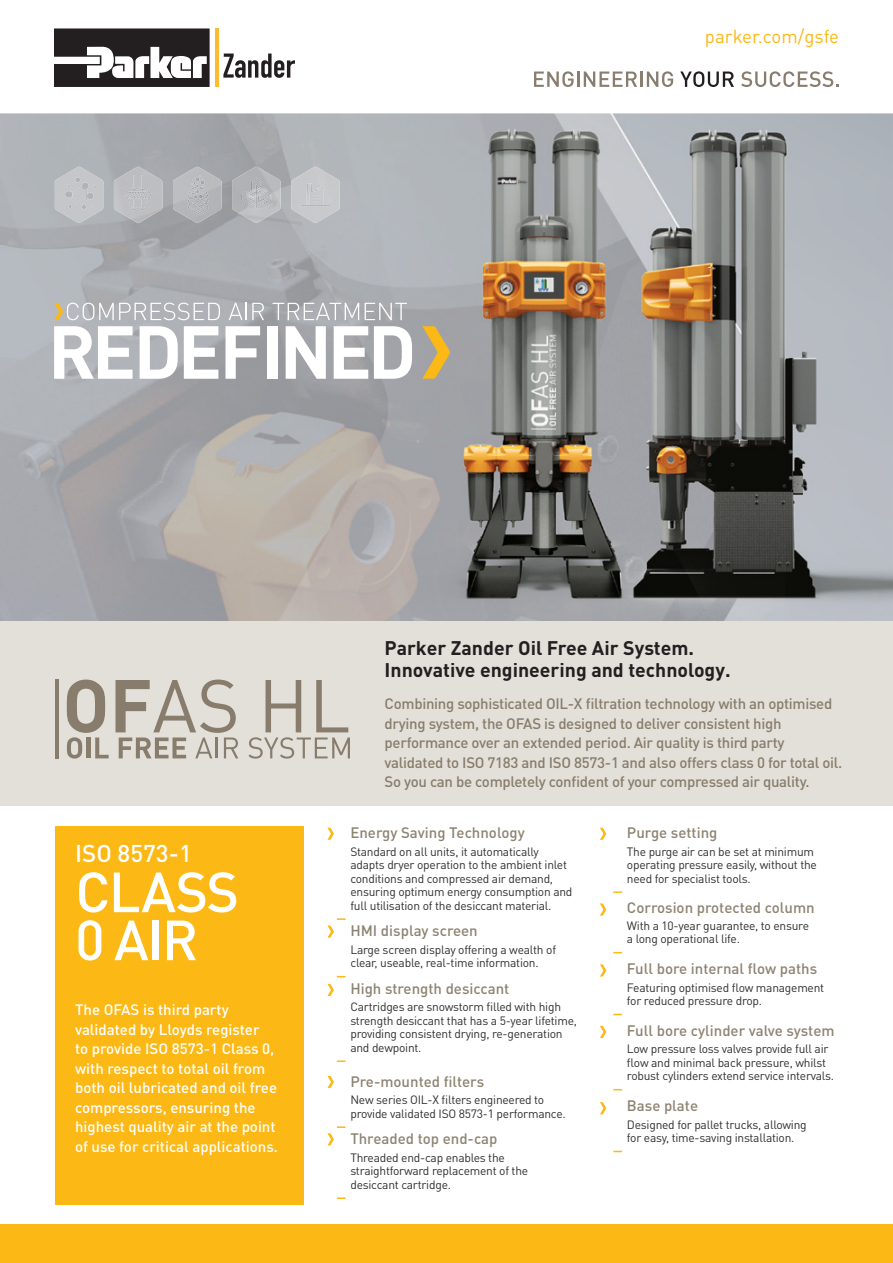
<style>
.page{position:relative;width:893px;height:1263px;background:#fff}
.page>*{position:absolute;margin:0;border:0;box-sizing:border-box;transform-origin:0 0}
.t1{font:500 55.65px/48px "DINOT";letter-spacing:-.03em;color:#fff}
.t2{font:500 24px "DINOT";color:#fff}
.t3{font:700 19.5px/22.5px "DINOT";color:#231f20}
.t4{font:18.6px "DINOT";color:#fcb814}
.t5{font:500 15px/19.5px "DINOT";letter-spacing:-.02em;color:#887d6c}
.t6{font:500 15px/19.5px "DINOT";color:#fff}
.t7{font:500 15px "DINOT";color:#8d8372}
.t8{font:12px/13.5px "DINOT";letter-spacing:-.02em;color:#312f30}
</style>
<div class="page">
<img style="left:0;top:113px;width:893px;height:508px">
<div style="left:0;top:621px;width:893px;height:185px;background:#e3e0da"></div>
<div style="left:0;top:1224px;width:893px;height:39px;background:#fcb814"></div>
<svg style="left:54px;top:28px;width:156px;height:59px"></svg>
<hr style="left:215px;top:29px;width:4px;height:58px;background:#fdbb2e">
<svg style="left:223px;top:54px;width:72px;height:24px"></svg>
<svg style="left:229px;top:303px;width:35px;height:17px"></svg>
<svg style="left:273px;top:303px;width:86px;height:17px"></svg>
<svg style="left:365px;top:303px;width:42px;height:17px"></svg>
<svg style="left:54px;top:326px;width:79px;height:53px"></svg>
<svg style="left:140px;top:326px;width:38px;height:53px"></svg>
<svg style="left:184px;top:326px;width:34px;height:53px"></svg>
<svg style="left:225px;top:326px;width:35px;height:53px"></svg>
<div style="left:268px;top:326px;width:10px;height:53px;background:#fff"></div>
<svg style="left:286px;top:326px;width:40px;height:53px"></svg>
<svg style="left:334px;top:326px;width:34px;height:53px"></svg>
<svg style="left:374px;top:326px;width:39px;height:53px"></svg>
<svg style="left:54px;top:303px;width:166px;height:17px;background:#c0c1c1"></svg>
<svg style="left:422px;top:326px;width:28px;height:53px"></svg>
<img style="left:291px;top:167px;width:49px;height:56px">
<img style="left:307px;top:185px;width:4px;height:20px">
<img style="left:114px;top:167px;width:48px;height:56px">
<svg style="left:126px;top:193px;width:24px;height:4px"></svg>
<img style="left:173px;top:167px;width:49px;height:56px">
<img style="left:232px;top:167px;width:49px;height:56px">
<svg style="left:242px;top:180px;width:29px;height:24px"></svg>
<img style="left:55px;top:167px;width:48px;height:56px">
<svg style="left:534px;top:71px;width:103px;height:16px"></svg>
<hr style="left:640px;top:72px;width:3px;height:15px;background:#887d6e">
<svg style="left:647px;top:71px;width:26px;height:16px"></svg>
<svg style="left:680px;top:71px;width:54px;height:16px"></svg>
<svg style="left:741px;top:71px;width:98px;height:16px"></svg>
<svg style="left:67px;top:679px;width:42px;height:80px"></svg>
<svg style="left:115px;top:679px;width:123px;height:79px"></svg>
<svg style="left:248px;top:680px;width:102px;height:79px"></svg>
<hr style="left:55px;top:679px;width:3px;height:80px;background:#887d6c">
<div style="left:55px;top:826px;width:249px;height:378px;background:#fcb814"></div>
<svg style="left:337px;top:1060px;width:9px;height:2px"></svg>
<svg style="left:337px;top:1197px;width:9px;height:2px"></svg>
<svg style="left:613px;top:891px;width:9px;height:2px"></svg>
<svg style="left:327px;top:828px;width:7px;height:12px"></svg>
<svg style="left:600px;top:828px;width:6px;height:12px"></svg>
<svg style="left:600px;top:903px;width:6px;height:13px"></svg>
<svg style="left:600px;top:964px;width:6px;height:12px"></svg>
<svg style="left:600px;top:1026px;width:6px;height:12px"></svg>
<svg style="left:600px;top:1102px;width:6px;height:12px"></svg>
<svg style="left:327px;top:918px;width:19px;height:20px"></svg>
<svg style="left:327px;top:984px;width:7px;height:12px"></svg>
<svg style="left:327px;top:1076px;width:7px;height:12px"></svg>
<svg style="left:327px;top:1126px;width:19px;height:19px"></svg>
<h3 class="t4" style="left:705px;top:23px;width:136px">parker.com/gsfe</h3>
<h2 class="t2" style="left:75px;top:837px;width:118px">ISO 8573-1</h2>
<h1 class="t1" style="left:75px;top:866px;width:166px">CLASS<br>0 AIR</h1>
<p class="t6" style="left:75px;top:999px;width:204px">The OFAS is third party validated by Lloyds register<br>to provide ISO 8573-1 Class 0, with respect to total oil from both oil lubricated and oil free compressors, ensuring the highest quality air at the point of use for critical applications.</p>
<h3 class="t3" style="left:385px;top:635px;width:348px">Parker Zander Oil Free Air System.<br>Innovative engineering and technology.</h3>
<p class="t5" style="left:385px;top:693px;width:459px">Combining sophisticated OIL-X filtration technology with an optimised drying system, the OFAS is designed to deliver consistent high performance over an extended period. Air quality is third party validated to ISO 7183 and ISO 8573-1 and also offers class 0 for total oil.<br>So you can be completely confident of your compressed air quality.</p>
<p class="t7" style="left:350px;top:822px;width:176px">Energy Saving Technology</p>
<p class="t8" style="left:350px;top:844px;width:224px">Standard on all units, it automatically adapts dryer operation to the ambient inlet conditions and compressed air demand, ensuring optimum energy consumption and full utilisation of the desiccant material.</p>
<p class="t7" style="left:350px;top:920px;width:129px">HMI display screen</p>
<p class="t8" style="left:350px;top:942px;width:207px">Large screen display offering a wealth of clear, useable, real-time information.</p>
<p class="t7" style="left:350px;top:978px;width:160px">High strength desiccant</p>
<p class="t8" style="left:350px;top:1000px;width:228px">Cartridges are snowstorm filled with high strength desiccant that has a 5-year lifetime, providing consistent drying, re-generation and dewpoint.</p>
<p class="t7" style="left:350px;top:1071px;width:135px">Pre-mounted filters</p>
<p class="t8" style="left:350px;top:1093px;width:217px">New series OIL-X filters engineered to provide validated ISO 8573-1 performance.</p>
<p class="t7" style="left:350px;top:1128px;width:149px">Threaded top end-cap</p>
<p class="t8" style="left:350px;top:1150px;width:179px">Threaded end-cap enables the straightforward replacement of the desiccant cartridge.</p>
<p class="t7" style="left:627px;top:822px;width:92px">Purge setting</p>
<p class="t8" style="left:627px;top:844px;width:192px">The purge air can be set at minimum operating pressure easily, without the need for specialist tools.</p>
<p class="t7" style="left:627px;top:898px;width:189px">Corrosion protected column</p>
<p class="t8" style="left:627px;top:918px;width:184px">With a 10-year guarantee, to ensure a long operational life.</p>
<p class="t7" style="left:627px;top:958px;width:192px">Full bore internal flow paths</p>
<p class="t8" style="left:627px;top:980px;width:199px">Featuring optimised flow management for reduced pressure drop.</p>
<p class="t7" style="left:627px;top:1020px;width:209px">Full bore cylinder valve system</p>
<p class="t8" style="left:627px;top:1042px;width:209px">Low pressure loss valves provide full air flow and minimal back pressure, whilst robust cylinders extend service intervals.</p>
<p class="t7" style="left:627px;top:1095px;width:73px">Base plate</p>
<p class="t8" style="left:627px;top:1117px;width:181px">Designed for pallet trucks, allowing for easy, time-saving installation.</p>
</div>
